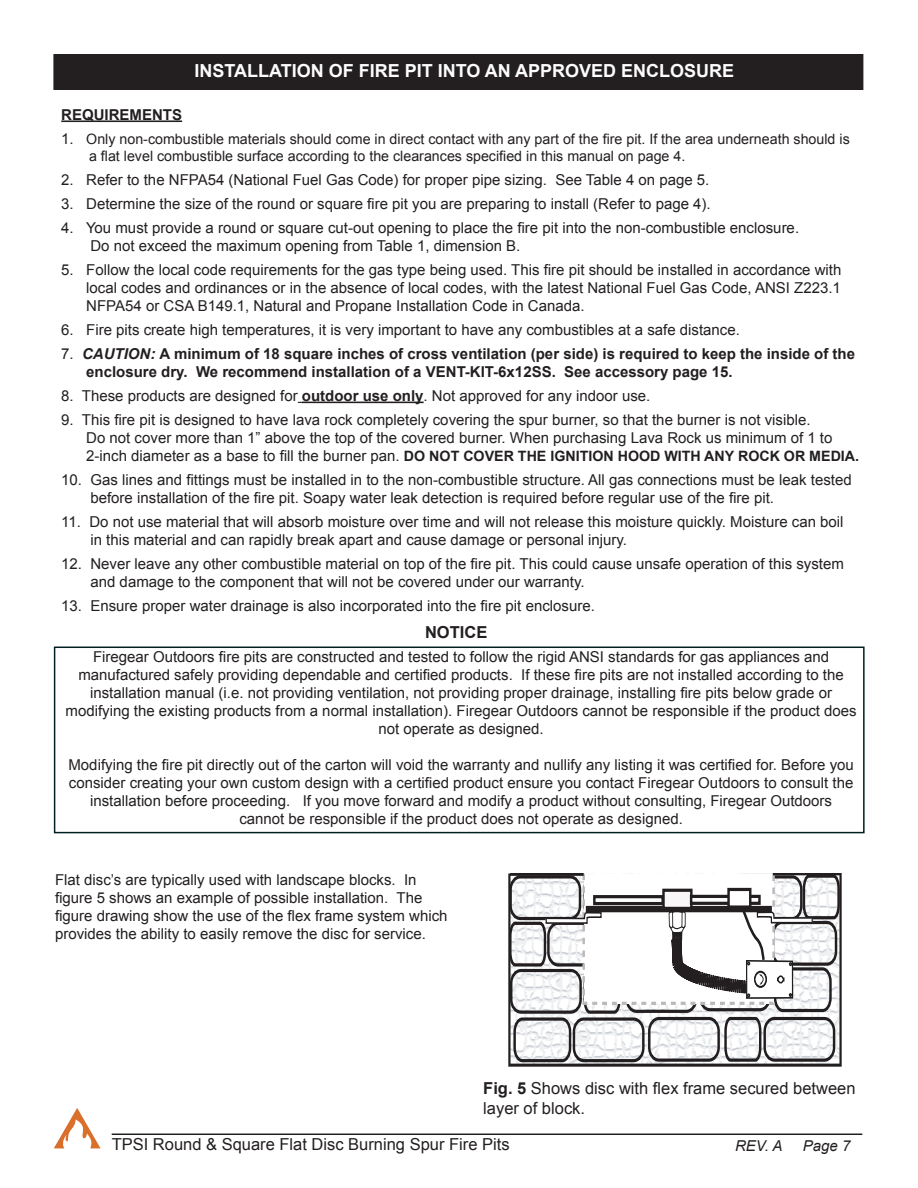
<style>
.page{position:relative;width:918px;height:1188px;background:#fff}
.page>*{position:absolute;margin:0;border:0;box-sizing:border-box;transform-origin:0 0}
.t1{font:700 18px "Arial";color:#fdfdfd}
.t2{font:16.5px/19.8px "Arial";color:#231f20}
.t3{font:700 16.5px "Arial";color:#231f20}
.t4{font:15px/18px "Arial";color:#231f20}
.t5{font:700 15px/18px "Arial";color:#231f20}
.t6{font:italic 15px "Arial";color:#231f20}
.t7{font:14.25px/17.1px "Arial";color:#231f20}
.t8{font:700 14.25px "Arial";color:#231f20}
.s1{font-size:15px}
.s2{font-weight:400}
.s3{font-style:italic}
.s4{font-weight:700}
.s5{font-weight:400;font-size:15px}
</style>
<div class="page">
<hr style="left:112px;top:1134px;width:750px;height:1px;background:#231f20">
<svg style="left:54px;top:1108px;width:46px;height:40px"></svg>
<hr style="left:61px;top:120px;width:121px;height:2px;background:#231f20">
<hr style="left:302px;top:402px;width:122px;height:1px;background:#231f20">
<div style="left:54px;top:55px;width:809px;height:34px;background:#231f20"></div>
<div style="left:53px;top:54px;width:810px;height:36px;border:2px solid #231f20"></div>
<div style="left:54px;top:647px;width:811px;height:186px;border:2px solid #001f20"></div>
<svg style="left:508px;top:874px;width:333px;height:190px"></svg>
<p class="t1" style="left:194px;top:59px;width:541px">INSTALLATION OF FIRE PIT INTO AN APPROVED ENCLOSURE</p>
<p class="t5" style="left:61px;top:106px;width:122px">REQUIREMENTS</p>
<p class="t7" style="left:89px;top:130px;width:762px;text-indent:-28px"><span class="s1">1.</span> Only non-combustible materials should come in direct contact with any part of the fire pit. If the area underneath should is a flat level combustible surface according to the clearances specified in this manual on page 4.</p>
<p class="t4" style="left:61px;top:171px;width:650px">2. Refer to the NFPA54 (National Fuel Gas Code) for proper pipe sizing. See Table 4 on page 5.</p>
<p class="t4" style="left:61px;top:195px;width:651px">3. Determine the size of the round or square fire pit you are preparing to install (Refer to page 4).</p>
<p class="t4" style="left:90px;top:219px;width:710px;text-indent:-29px">4. You must provide a round or square cut-out opening to place the fire pit into the non-combustible enclosure.<br>Do not exceed the maximum opening from Table 1, dimension B.</p>
<p class="t4" style="left:86px;top:261px;width:757px;text-align:justify;text-indent:-25px">5. Follow the local code requirements for the gas type being used. This fire pit should be installed in accordance with local codes and ordinances or in the absence of local codes, with the latest National Fuel Gas Code, ANSI Z223.1<br>NFPA54 or CSA B149.1, Natural and Propane Installation Code in Canada.</p>
<p class="t4" style="left:61px;top:321px;width:680px">6. Fire pits create high temperatures, it is very important to have any combustibles at a safe distance.</p>
<p class="t5" style="left:86px;top:345px;width:770px;text-indent:-25px"><span class="s2">7.</span> <span class="s3">CAUTION:</span> A minimum of 18 square inches of cross ventilation (per side) is required to keep the inside of the enclosure dry. We recommend installation of a VENT-KIT-6x12SS. See accessory page 15.</p>
<p class="t4" style="left:61px;top:387px;width:591px">8. These products are designed for <span class="s4">outdoor use only</span>. Not approved for any indoor use.</p>
<p class="t4" style="left:86px;top:411px;width:748px;text-indent:-25px">9. This fire pit is designed to have lava rock completely covering the spur burner, so that the burner is not visible.<br>Do not cover more than 1” above the top of the covered burner. When purchasing Lava Rock us minimum of 1 to</p>
<p class="t8" style="left:86px;top:446px;width:774px"><span class="s5">2-inch diameter as a base to fill the burner pan.</span> DO NOT COVER THE IGNITION HOOD WITH ANY ROCK OR MEDIA.</p>
<p class="t4" style="left:90px;top:471px;width:763px;text-indent:-29px">10. Gas lines and fittings must be installed in to the non-combustible structure. All gas connections must be leak tested before installation of the fire pit. Soapy water leak detection is required before regular use of the fire pit.</p>
<p class="t4" style="left:90px;top:513px;width:755px;text-indent:-29px">11. Do not use material that will absorb moisture over time and will not release this moisture quickly. Moisture can boil in this material and can rapidly break apart and cause damage or personal injury.</p>
<p class="t4" style="left:90px;top:555px;width:755px;text-indent:-29px">12. Never leave any other combustible material on top of the fire pit. This could cause unsafe operation of this system and damage to the component that will not be covered under our warranty.</p>
<p class="t4" style="left:61px;top:597px;width:535px">13. Ensure proper water drainage is also incorporated into the fire pit enclosure.</p>
<p class="t3" style="left:425px;top:621px;width:64px">NOTICE</p>
<p class="t4" style="left:93px;top:648px;width:738px">Firegear Outdoors fire pits are constructed and tested to follow the rigid ANSI standards for gas appliances and</p>
<p class="t4" style="left:78px;top:666px;width:767px">manufactured safely providing dependable and certified products. If these fire pits are not installed according to the</p>
<p class="t4" style="left:90px;top:684px;width:743px">installation manual (i.e. not providing ventilation, not providing proper drainage, installing fire pits below grade or</p>
<p class="t4" style="left:66px;top:702px;width:793px;text-align:center">modifying the existing products from a normal installation). Firegear Outdoors cannot be responsible if the product does not operate as designed.</p>
<p class="t4" style="left:68px;top:756px;width:787px;text-align:center">Modifying the fire pit directly out of the carton will void the warranty and nullify any listing it was certified for. Before you consider creating your own custom design with a certified product ensure you contact Firegear Outdoors to consult the installation before proceeding. If you move forward and modify a product without consulting, Firegear Outdoors</p>
<p class="t4" style="left:239px;top:810px;width:445px">cannot be responsible if the product does not operate as designed.</p>
<p class="t4" style="left:55px;top:871px;width:394px">Flat disc’s are typically used with landscape blocks. In figure 5 shows an example of possible installation. The figure drawing show the use of the flex frame system which provides the ability to easily remove the disc for service.</p>
<p class="t2" style="left:483px;top:1078px;width:374px"><span class="s4">Fig. 5</span> Shows disc with flex frame secured between layer of block.</p>
<p class="t2" style="left:112px;top:1135px;width:399px">TPSI Round &amp; Square Flat Disc Burning Spur Fire Pits</p>
<p class="t6" style="left:735px;top:1136px;width:49px">REV. A</p>
<p class="t6" style="left:803px;top:1136px;width:49px">Page 7</p>
</div>
